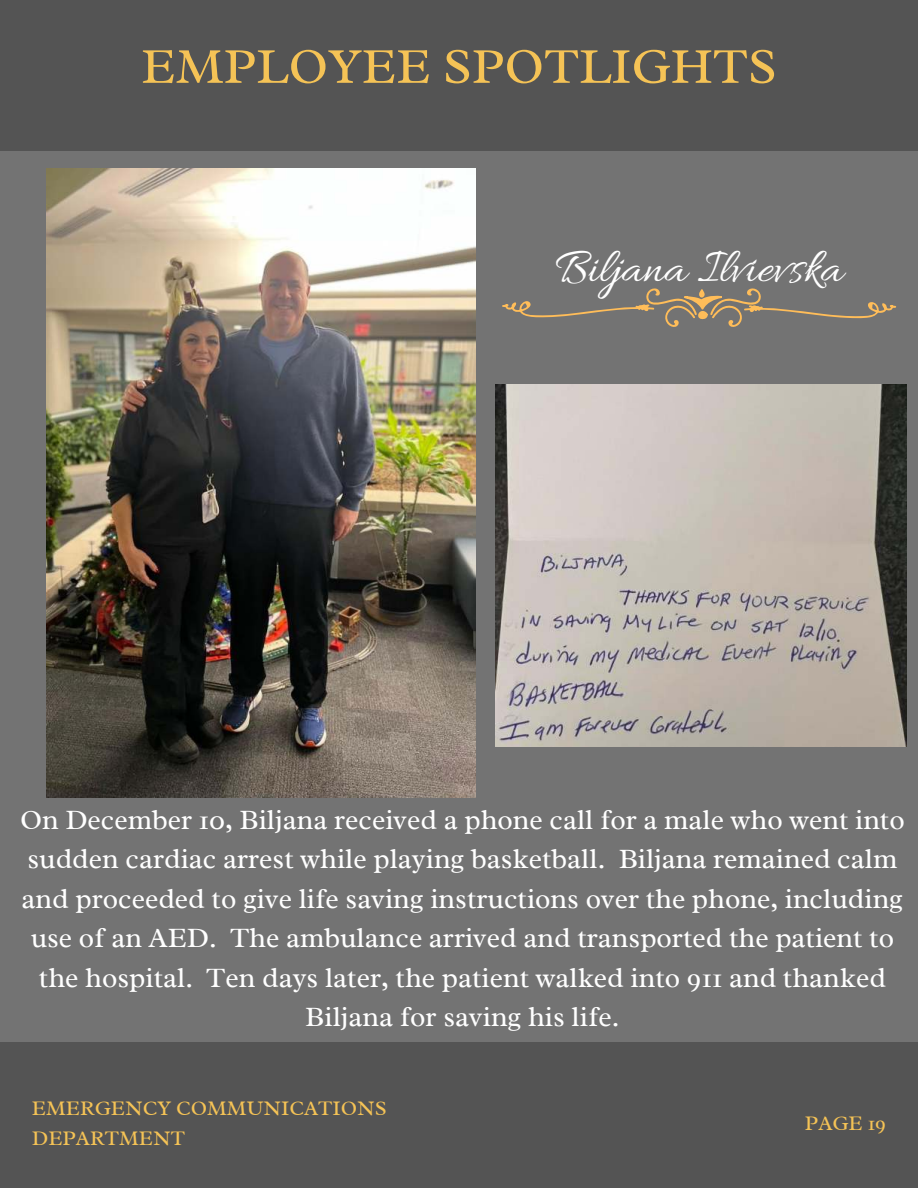
<style>
.page{position:relative;width:918px;height:1188px;background:#545454}
.page>*{position:absolute;margin:0;border:0;box-sizing:border-box;transform-origin:0 0}
.t1{font:51px "Radley";color:#f5c356}
.t2{font:49.5px "Allura";color:#fff}
.t3{font:28.35px/39.3px "Radley";color:#fff;text-align:center}
.t4{font:21px/29.2px "Radley";color:#f5c356}
</style>
<div class="page">
<div style="left:0;top:151px;width:918px;height:891px;background:#737373"></div>
<img style="left:47px;top:169px;width:429px;height:629px">
<img style="left:495px;top:385px;width:411px;height:361px">
<svg style="left:502px;top:288px;width:395px;height:39px"></svg>
<h1 class="t1" style="left:141px;top:34px;width:637px">EMPLOYEE SPOTLIGHTS</h1>
<h2 class="t2" style="left:556px;top:240px;width:289px">Biljana Ilvievska</h2>
<p class="t3" style="left:20px;top:800px;width:886px">On December 10, Biljana received a phone call for a male who went into sudden cardiac arrest while playing basketball. Biljana remained calm and proceeded to give life saving instructions over the phone, including use of an AED. The ambulance arrived and transported the patient to the hospital. Ten days later, the patient walked into 911 and thanked Biljana for saving his life.</p>
<p class="t4" style="left:32px;top:1094px;width:356px">EMERGENCY COMMUNICATIONS<br>DEPARTMENT</p>
<p class="t4" style="left:805px;top:1108px;width:83px">PAGE 19</p>
</div>
